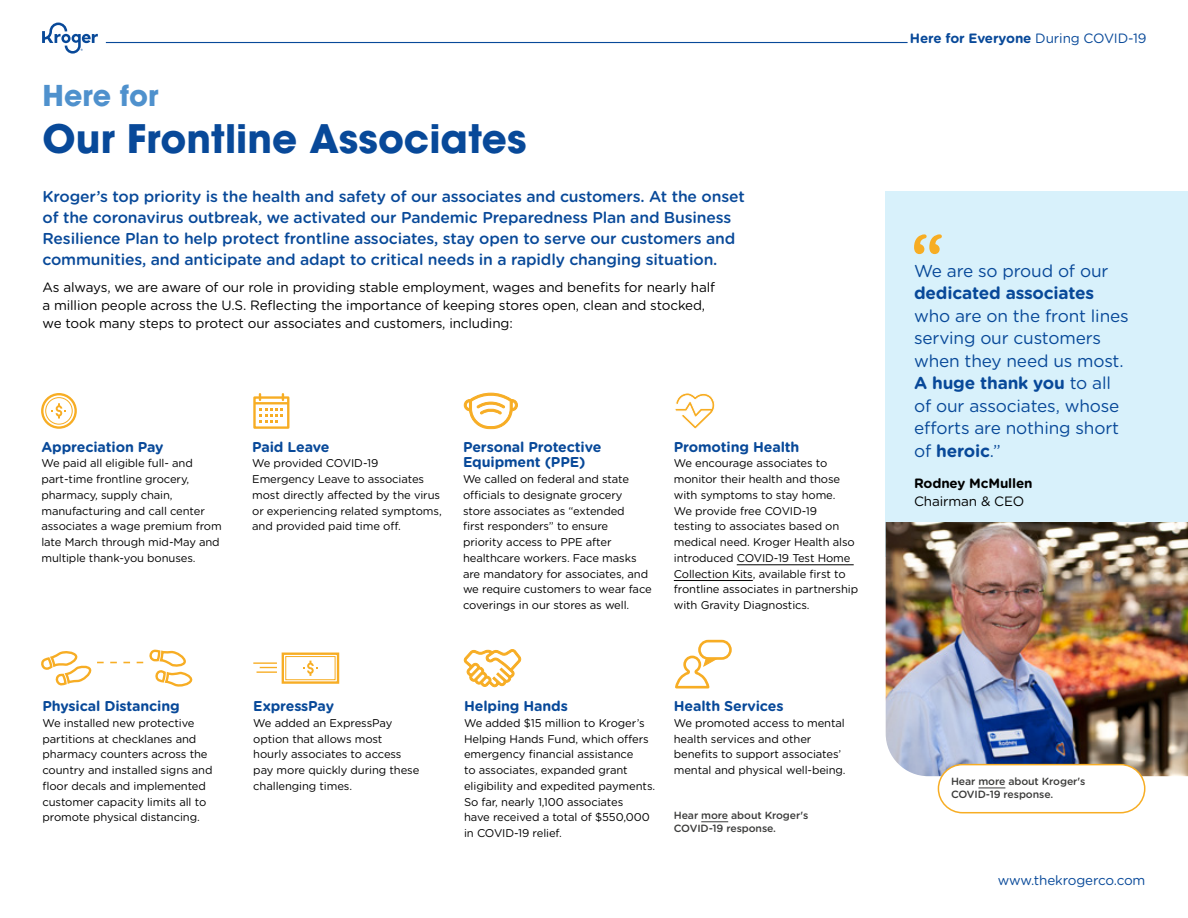
<style>
.page{position:relative;width:1188px;height:918px;background:#fff}
.page>*{position:absolute;margin:0;border:0;box-sizing:border-box;transform-origin:0 0}
.t1{font:700 39px "ITC Avant Garde Std";color:#084999}
.t2{font:700 28.5px "ITC Avant Garde Std";color:#4f91cd}
.t3{font:17.25px/22.5px "Gotham Rounded";letter-spacing:-.01em;color:#084999}
.Intro_copy{font:500 15.75px/21px "Gotham Rounded";letter-spacing:-.01em;color:#084999}
.t4{font:700 14.25px/15.8px "Gotham Rounded";letter-spacing:-.01em;color:#084999}
.Body_Copy_2{font:13.5px/18px "Gotham Rounded";letter-spacing:-.01em;color:#000}
.t5{font:700 13.5px "Gotham Rounded";letter-spacing:-.01em;color:#084999}
.t6{font:700 13.5px/18px "Gotham Rounded";letter-spacing:-.01em;color:#000}
.t7{font:13.5px "Gotham Rounded";letter-spacing:-.01em;color:#084999}
.t8{font:11.25px/15.8px "Gotham Rounded";letter-spacing:-.01em;color:#000}
.Body_Copy_2-2{font:500 10.5px/13.5px "Gotham Rounded";letter-spacing:-.01em;color:#3c3c3b}
.s1{font-weight:400}
.s2{font-weight:700}
</style>
<div class="page">
<div style="left:886px;top:191px;width:302px;height:366px;background:#d8f1fb"></div>
<div style="left:41px;top:393px;width:36px;height:36px;border:2px solid #f7ad24;border-radius:50%"></div>
<div style="left:45px;top:397px;width:28px;height:28px;border:1px solid #f7ad24;border-radius:50%"></div>
<svg style="left:52px;top:403px;width:14px;height:16px"></svg>
<svg style="left:914px;top:234px;width:28px;height:20px"></svg>
<svg style="left:303px;top:661px;width:15px;height:15px"></svg>
<hr style="left:253px;top:662px;width:24px;height:2px;background:#f7ad24">
<svg style="left:260px;top:667px;width:17px;height:1px"></svg>
<hr style="left:257px;top:671px;width:20px;height:2px;background:#f7ad24">
<div style="left:282px;top:653px;width:57px;height:31px;border:2px solid #f7ad24"></div>
<div style="left:285px;top:656px;width:50px;height:24px;border:1px solid #f7ad24"></div>
<div style="left:253px;top:396px;width:36px;height:33px;border:2px solid #f7ad24"></div>
<hr style="left:254px;top:402px;width:34px;height:2px;background:#f7ad24">
<svg style="left:260px;top:408px;width:23px;height:15px"></svg>
<svg style="left:259px;top:394px;width:2px;height:6px"></svg>
<svg style="left:282px;top:394px;width:2px;height:6px"></svg>
<svg style="left:464px;top:393px;width:54px;height:36px"></svg>
<hr style="left:737px;top:565px;width:117px;height:1px;background:#000">
<hr style="left:674px;top:580px;width:79px;height:1px;background:#000">
<svg style="left:41px;top:649px;width:152px;height:38px"></svg>
<svg style="left:675px;top:393px;width:40px;height:36px"></svg>
<svg style="left:464px;top:649px;width:57px;height:38px"></svg>
<img style="left:886px;top:522px;width:302px;height:254px">
<div style="left:938px;top:765px;width:207px;height:48px;background:#fff;border-radius:24px"></div>
<div style="left:938px;top:764px;width:207px;height:49px;border:2px solid #f7ad24;border-radius:24px"></div>
<svg style="left:978px;top:788px;width:27px;height:1px"></svg>
<div style="left:698px;top:640px;width:34px;height:20px;border:3px solid #f7ad24;border-radius:9px"></div>
<svg style="left:675px;top:654px;width:43px;height:35px"></svg>
<svg style="left:701px;top:822px;width:27px;height:1px"></svg>
<hr style="left:106px;top:42px;width:802px;height:1px;background:#084999">
<svg style="left:42px;top:23px;width:56px;height:31px"></svg>
<h1 class="t2" style="left:43px;top:77px;width:117px">Here for</h1>
<h1 class="t1" style="left:43px;top:113px;width:485px">Our Frontline Associates</h1>
<p class="Intro_copy" style="left:43px;top:186px;width:704px">Kroger’s top priority is the health and safety of our associates and customers. At the onset of the coronavirus outbreak, we activated our Pandemic Preparedness Plan and Business Resilience Plan to help protect frontline associates, stay open to serve our customers and communities, and anticipate and adapt to critical needs in a rapidly changing situation.</p>
<p class="Body_Copy_2" style="left:43px;top:278px;width:674px">As always, we are aware of our role in providing stable employment, wages and benefits for nearly half a million people across the U.S. Reflecting the importance of keeping stores open, clean and stocked, we took many steps to protect our associates and customers, including:</p>
<p class="t4" style="left:41px;top:438px;width:124px">Appreciation Pay</p>
<p class="t8" style="left:41px;top:455px;width:182px">We paid all eligible full- and part-time frontline grocery, pharmacy, supply chain, manufacturing and call center associates a wage premium from late March through mid-May and multiple thank-you bonuses.</p>
<p class="t4" style="left:252px;top:438px;width:79px">Paid Leave</p>
<p class="t8" style="left:252px;top:455px;width:191px">We provided COVID-19<br>Emergency Leave to associates most directly affected by the virus or experiencing related symptoms, and provided paid time off.</p>
<p class="t4" style="left:463px;top:438px;width:140px">Personal Protective<br>Equipment (PPE)</p>
<p class="t8" style="left:463px;top:471px;width:190px">We called on federal and state officials to designate grocery store associates as “extended<br>first responders” to ensure<br>priority access to PPE after healthcare workers. Face masks are mandatory for associates, and we require customers to wear face coverings in our stores as well.</p>
<p class="t4" style="left:674px;top:438px;width:127px">Promoting Health</p>
<p class="t8" style="left:674px;top:455px;width:186px">We encourage associates to monitor their health and those with symptoms to stay home.<br>We provide free COVID-19<br>testing to associates based on medical need. Kroger Health also introduced COVID-19 Test Home<br>Collection Kits, available first to frontline associates in partnership with Gravity Diagnostics.</p>
<p class="t4" style="left:43px;top:698px;width:139px">Physical Distancing</p>
<p class="t8" style="left:43px;top:715px;width:172px">We installed new protective partitions at checklanes and pharmacy counters across the country and installed signs and floor decals and implemented customer capacity limits all to promote physical distancing.</p>
<p class="t4" style="left:253px;top:698px;width:82px">ExpressPay</p>
<p class="t8" style="left:253px;top:715px;width:168px">We added an ExpressPay option that allows most hourly associates to access pay more quickly during these challenging times.</p>
<p class="t4" style="left:464px;top:698px;width:105px">Helping Hands</p>
<p class="t8" style="left:464px;top:715px;width:193px">We added $15 million to Kroger’s<br>Helping Hands Fund, which offers emergency financial assistance<br>to associates, expanded grant eligibility and expedited payments.<br>So far, nearly 1,100 associates<br>have received a total of $550,000 in COVID-19 relief.</p>
<p class="t4" style="left:674px;top:698px;width:111px">Health Services</p>
<p class="t8" style="left:674px;top:715px;width:173px">We promoted access to mental health services and other benefits to support associates’ mental and physical well-being.</p>
<p class="Body_Copy_2-2" style="left:674px;top:808px;width:136px">Hear more about Kroger's<br>COVID-19 response.</p>
<p class="t5" style="left:910px;top:28px;width:238px">Here for Everyone <span class="s1">During COVID-19</span></p>
<p class="t3" style="left:914px;top:259px;width:216px">We are so proud of our <span class="s2">dedicated associates </span>who are on the front lines serving our customers when they need us most.<br><span class="s2">A huge thank you</span> to all of our associates, whose efforts are nothing short of <span class="s2">heroic</span>.”</p>
<p class="t6" style="left:914px;top:473px;width:120px">Rodney McMullen<br><span class="s1">Chairman &amp; CEO</span></p>
<p class="Body_Copy_2-2" style="left:951px;top:774px;width:136px">Hear more about Kroger's<br>COVID-19 response.</p>
<p class="t7" style="left:998px;top:871px;width:149px">www.thekrogerco.com</p>
</div>
